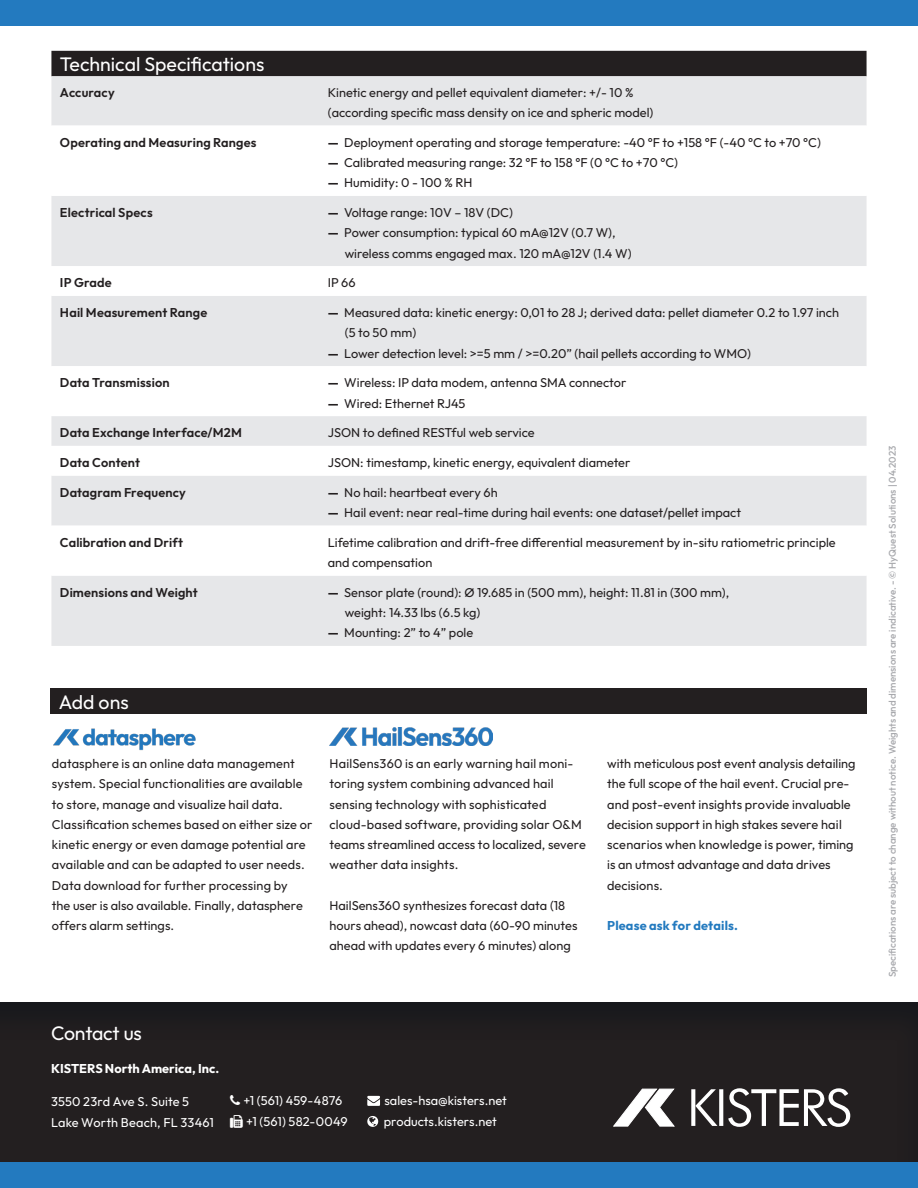
<style>
.page{position:relative;width:918px;height:1188px;background:#fff}
.page>*{position:absolute;margin:0;border:0;box-sizing:border-box;transform-origin:0 0}
.t1{font:19.5px "Outfit";color:#fff}
.t2{font:12.75px/20.2px "Outfit";color:#231f20}
.t3{font:600 12.75px "Outfit";letter-spacing:.01em;color:#231f20}
.t4{font:12.75px/21px "Outfit";color:#fff}
.t5{font:700 12.75px "Outfit";color:#fff}
.t6{font:700 12.75px "Outfit";letter-spacing:.01em;color:#237abf}
.t7{font:500 9.75px "Outfit";color:#a8a9ad}
.s1{font-weight:700}
</style>
<div class="page">
<div style="left:0;top:1000px;width:918px;height:188px;background:#231f20"></div>
<div style="left:0;top:0;width:918px;height:25px;background:#237abf"></div>
<div style="left:0;top:1163px;width:918px;height:25px;background:#237abf"></div>
<svg style="left:691px;top:1089px;width:4px;height:37px"></svg>
<svg style="left:695px;top:1089px;width:22px;height:37px"></svg>
<svg style="left:719px;top:1089px;width:4px;height:37px"></svg>
<svg style="left:728px;top:1088px;width:122px;height:39px"></svg>
<svg style="left:614px;top:1089px;width:60px;height:37px"></svg>
<svg style="left:367px;top:1096px;width:13px;height:10px"></svg>
<svg style="left:367px;top:1116px;width:11px;height:11px"></svg>
<div style="left:50px;top:688px;width:817px;height:26px;background:#231f20"></div>
<div style="left:51px;top:51px;width:816px;height:25px;background:#231f20"></div>
<div style="left:51px;top:76px;width:816px;height:570px;background:#e6e7e9"></div>
<svg style="left:51px;top:126px;width:816px;height:450px"></svg>
<img style="left:329px;top:728px;width:163px;height:17px">
<img style="left:53px;top:728px;width:143px;height:23px">
<h1 class="t1" style="left:60px;top:53px;width:206px">Technical Specifications</h1>
<p class="t3" style="left:60px;top:85px;width:56px">Accuracy</p>
<p class="t2" style="left:328px;top:82px;width:327px">Kinetic energy and pellet equivalent diameter: +/- 10 % (according specific mass density on ice and spheric model)</p>
<p class="t3" style="left:60px;top:135px;width:198px">Operating and Measuring Ranges</p>
<p class="t2" style="left:328px;top:132px;width:495px"><span class="s1">—</span> Deployment operating and storage temperature: -40 °F to +158 °F (-40 °C to +70 °C)</p>
<p class="t2" style="left:328px;top:152px;width:352px"><span class="s1">—</span> Calibrated measuring range: 32 °F to 158 °F (0 °C to +70 °C)</p>
<p class="t2" style="left:328px;top:173px;width:146px"><span class="s1">—</span> Humidity: 0 - 100 % RH</p>
<p class="t3" style="left:60px;top:205px;width:94px">Electrical Specs</p>
<p class="t2" style="left:328px;top:202px;width:187px"><span class="s1">—</span> Voltage range: 10V – 18V (DC)</p>
<p class="t2" style="left:345px;top:223px;width:288px;text-indent:-17px"><span class="s1">—</span> Power consumption: typical 60 mA@12V (0.7 W), wireless comms engaged max. 120 mA@12V (1.4 W)</p>
<p class="t3" style="left:60px;top:276px;width:53px">IP Grade</p>
<p class="t2" style="left:328px;top:273px;width:29px">IP 66</p>
<p class="t3" style="left:60px;top:305px;width:149px">Hail Measurement Range</p>
<p class="t2" style="left:345px;top:302px;width:496px;text-indent:-17px"><span class="s1">—</span> Measured data: kinetic energy: 0,01 to 28 J; derived data: pellet diameter 0.2 to 1.97 inch (5 to 50 mm)</p>
<p class="t2" style="left:328px;top:343px;width:425px"><span class="s1">—</span> Lower detection level: &gt;=5 mm / &gt;=0.20” (hail pellets according to WMO)</p>
<p class="t3" style="left:60px;top:376px;width:111px">Data Transmission</p>
<p class="t2" style="left:328px;top:373px;width:300px"><span class="s1">—</span> Wireless: IP data modem, antenna SMA connector</p>
<p class="t2" style="left:328px;top:393px;width:139px"><span class="s1">—</span> Wired: Ethernet RJ45</p>
<p class="t3" style="left:60px;top:426px;width:183px">Data Exchange Interface/M2M</p>
<p class="t2" style="left:328px;top:423px;width:208px">JSON to defined RESTful web service</p>
<p class="t3" style="left:60px;top:455px;width:82px">Data Content</p>
<p class="t2" style="left:328px;top:452px;width:304px">JSON: timestamp, kinetic energy, equivalent diameter</p>
<p class="t3" style="left:60px;top:485px;width:128px">Datagram Frequency</p>
<p class="t2" style="left:328px;top:482px;width:171px"><span class="s1">—</span> No hail: heartbeat every 6h</p>
<p class="t2" style="left:328px;top:502px;width:415px"><span class="s1">—</span> Hail event: near real-time during hail events: one dataset/pellet impact</p>
<p class="t3" style="left:60px;top:535px;width:125px">Calibration and Drift</p>
<p class="t2" style="left:328px;top:532px;width:509px">Lifetime calibration and drift-free differential measurement by in-situ ratiometric principle and compensation</p>
<p class="t3" style="left:60px;top:585px;width:139px">Dimensions and Weight</p>
<p class="t2" style="left:345px;top:582px;width:386px;text-indent:-17px"><span class="s1">—</span> Sensor plate (round): Ø 19.685 in (500 mm), height: 11.81 in (300 mm), weight: 14.33 lbs (6.5 kg)</p>
<p class="t2" style="left:328px;top:623px;width:147px"><span class="s1">—</span> Mounting: 2” to 4” pole</p>
<h1 class="t1" style="left:59px;top:691px;width:71px">Add ons</h1>
<p class="t2" style="left:52px;top:754px;width:262px">datasphere is an online data management system. Special functionalities are available to store, manage and visualize hail data.<br>Classification schemes based on either size or kinetic energy or even damage potential are available and can be adapted to user needs.<br>Data download for further processing by<br>the user is also available. Finally, datasphere offers alarm settings.</p>
<p class="t2" style="left:330px;top:753px;width:258px">HailSens360 is an early warning hail moni&shy;toring system combining advanced hail sensing technology with sophisticated cloud-based software, providing solar O&amp;M teams streamlined access to localized, severe weather data insights.</p>
<p class="t2" style="left:330px;top:895px;width:249px">HailSens360 synthesizes forecast data (18 hours ahead), nowcast data (60-90 minutes ahead with updates every 6 minutes) along</p>
<p class="t2" style="left:607px;top:753px;width:250px">with meticulous post event analysis detailing the full scope of the hail event. Crucial pre&shy;and post-event insights provide invaluable decision support in high stakes severe hail scenarios when knowledge is power, timing is an utmost advantage and data drives decisions.</p>
<p class="t6" style="left:607px;top:918px;width:132px">Please ask for details.</p>
<h1 class="t1" style="left:51px;top:1022px;width:92px">Contact us</h1>
<p class="t5" style="left:51px;top:1061px;width:170px">KISTERS North America, Inc.</p>
<p class="t4" style="left:51px;top:1091px;width:164px">3550 23rd Ave S. Suite 5<br>Lake Worth Beach, FL 33461</p>
<p class="t4" style="left:243px;top:1090px;width:106px">+1 (561) 459-4876 +1 (561) 582-0049</p>
<p class="t4" style="left:384px;top:1090px;width:125px">sales-hsa@kisters.net products.kisters.net</p>
<p class="t7" style="left:887px;top:977px;width:533px;rotate:-90deg">Specifications are subject to change without notice. Weights and dimensions are indicative. - © HyQuest Solutions | 04.2023</p>
</div>
